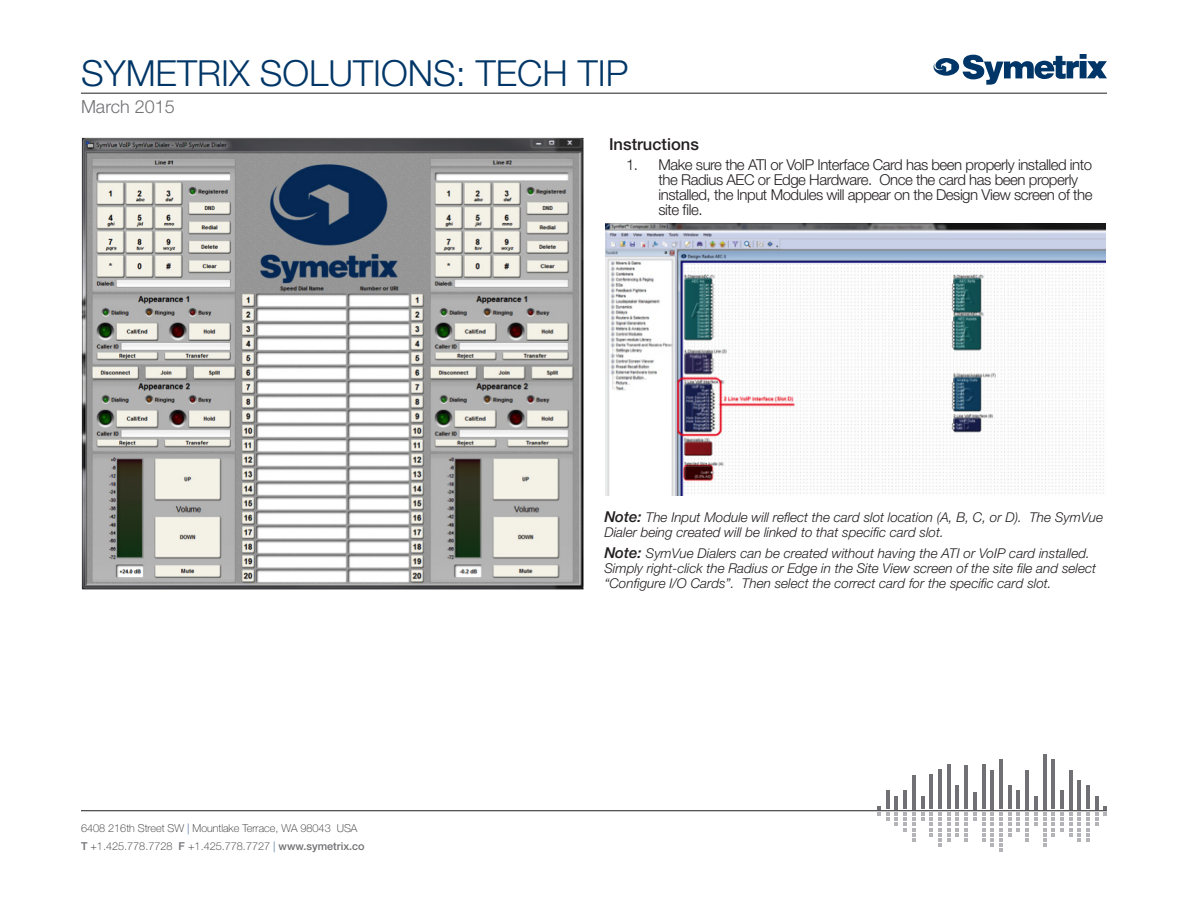
<style>
.page{position:relative;width:1188px;height:918px;background:#fff}
.page>*{position:absolute;margin:0;border:0;box-sizing:border-box;transform-origin:0 0}
.t1{font:300 36px "Helvetica Neue LT Std";color:#003667}
.t2{font:300 18px "Helvetica Neue LT Std";color:#717074}
.Sub-Subhead{font:500 16.5px "Helvetica Neue LT Std";color:#231f20}
.Body_Text{font:300 15px/15px "Helvetica Neue LT Std";letter-spacing:-.03em;color:#231f20}
.Body_Text-2{font:italic 300 13.5px/15px "Helvetica Neue LT Std";color:#231f20}
.t3{font:100 10.8px/18px "Helvetica Neue LT Std";color:#231f20}
.s1{color:#003667}
.s2{font-weight:500;color:#717074}
.s3{font-weight:500;font-size:15px}
</style>
<div class="page">
<svg style="left:933px;top:54px;width:174px;height:31px"></svg>
<hr style="left:81px;top:93px;width:1026px;height:1px;background:#231f20">
<hr style="left:81px;top:810px;width:1026px;height:1px;background:#231f20">
<hr style="left:886px;top:791px;width:3px;height:18px;background:#717074">
<hr style="left:904px;top:791px;width:3px;height:18px;background:#717074">
<hr style="left:912px;top:775px;width:3px;height:34px;background:#717074">
<hr style="left:930px;top:775px;width:3px;height:34px;background:#717074">
<hr style="left:938px;top:770px;width:4px;height:39px;background:#717074">
<hr style="left:947px;top:765px;width:3px;height:44px;background:#717074">
<hr style="left:956px;top:785px;width:3px;height:24px;background:#717074">
<hr style="left:965px;top:765px;width:3px;height:44px;background:#717074">
<hr style="left:973px;top:792px;width:3px;height:17px;background:#717074">
<hr style="left:982px;top:765px;width:3px;height:44px;background:#717074">
<hr style="left:991px;top:770px;width:3px;height:39px;background:#717074">
<hr style="left:999px;top:759px;width:3px;height:50px;background:#717074">
<hr style="left:1008px;top:786px;width:3px;height:23px;background:#717074">
<hr style="left:1017px;top:791px;width:3px;height:18px;background:#717074">
<hr style="left:1026px;top:770px;width:3px;height:39px;background:#717074">
<hr style="left:1043px;top:754px;width:3px;height:55px;background:#717074">
<hr style="left:1052px;top:759px;width:3px;height:50px;background:#717074">
<hr style="left:1060px;top:791px;width:3px;height:18px;background:#717074">
<hr style="left:1069px;top:770px;width:3px;height:39px;background:#717074">
<hr style="left:1078px;top:780px;width:3px;height:29px;background:#717074">
<hr style="left:1087px;top:785px;width:3px;height:24px;background:#717074">
<svg style="left:878px;top:806px;width:11px;height:15px"></svg>
<svg style="left:895px;top:796px;width:3px;height:30px"></svg>
<svg style="left:904px;top:812px;width:11px;height:29px"></svg>
<svg style="left:921px;top:797px;width:3px;height:24px"></svg>
<svg style="left:930px;top:812px;width:20px;height:35px"></svg>
<svg style="left:956px;top:812px;width:3px;height:24px"></svg>
<svg style="left:965px;top:812px;width:11px;height:29px"></svg>
<svg style="left:982px;top:812px;width:3px;height:29px"></svg>
<svg style="left:991px;top:812px;width:11px;height:40px"></svg>
<svg style="left:1008px;top:812px;width:3px;height:24px"></svg>
<svg style="left:1017px;top:812px;width:3px;height:19px"></svg>
<svg style="left:1026px;top:796px;width:11px;height:45px"></svg>
<svg style="left:1043px;top:812px;width:3px;height:35px"></svg>
<svg style="left:1052px;top:812px;width:11px;height:24px"></svg>
<svg style="left:1069px;top:812px;width:3px;height:24px"></svg>
<svg style="left:1078px;top:812px;width:3px;height:29px"></svg>
<svg style="left:1087px;top:796px;width:11px;height:45px"></svg>
<svg style="left:1104px;top:806px;width:3px;height:9px"></svg>
<img style="left:81px;top:138px;width:503px;height:452px">
<img style="left:605px;top:223px;width:501px;height:273px">
<h1 class="t1" style="left:81px;top:51px;width:549px">SYMETRIX SOLUTIONS: TECH TIP</h1>
<h2 class="t2" style="left:81px;top:95px;width:95px">March 2015</h2>
<p class="Sub-Subhead" style="left:609px;top:134px;width:91px">Instructions</p>
<p class="Body_Text" style="left:658px;top:157px;width:436px;text-indent:-32px">1. Make sure the ATI or VoIP Interface Card has been properly installed into the Radius AEC or Edge Hardware. Once the card has been properly installed, the Input Modules will appear on the Design View screen of the site file.</p>
<p class="t3" style="left:81px;top:820px;width:285px">6408 216th Street SW <span class="s1">|</span> Mountlake Terrace, WA 98043 USA<br><span class="s2">T</span> +1.425.778.7728 <span class="s2">F</span> +1.425.778.7727 <span class="s1">|</span> <span class="s2">www.symetrix.co</span></p>
<p class="Body_Text-2" style="left:604px;top:509px;width:500px"><span class="s3">Note:</span> The Input Module will reflect the card slot location (A, B, C, or D). The SymVue<br>Dialer being created will be linked to that specific card slot.</p>
<p class="Body_Text-2" style="left:604px;top:546px;width:493px"><span class="s3">Note:</span> SymVue Dialers can be created without having the ATI or VoIP card installed.<br>Simply right-click the Radius or Edge in the Site View screen of the site file and select “Configure I/O Cards”. Then select the correct card for the specific card slot.</p>
</div>
